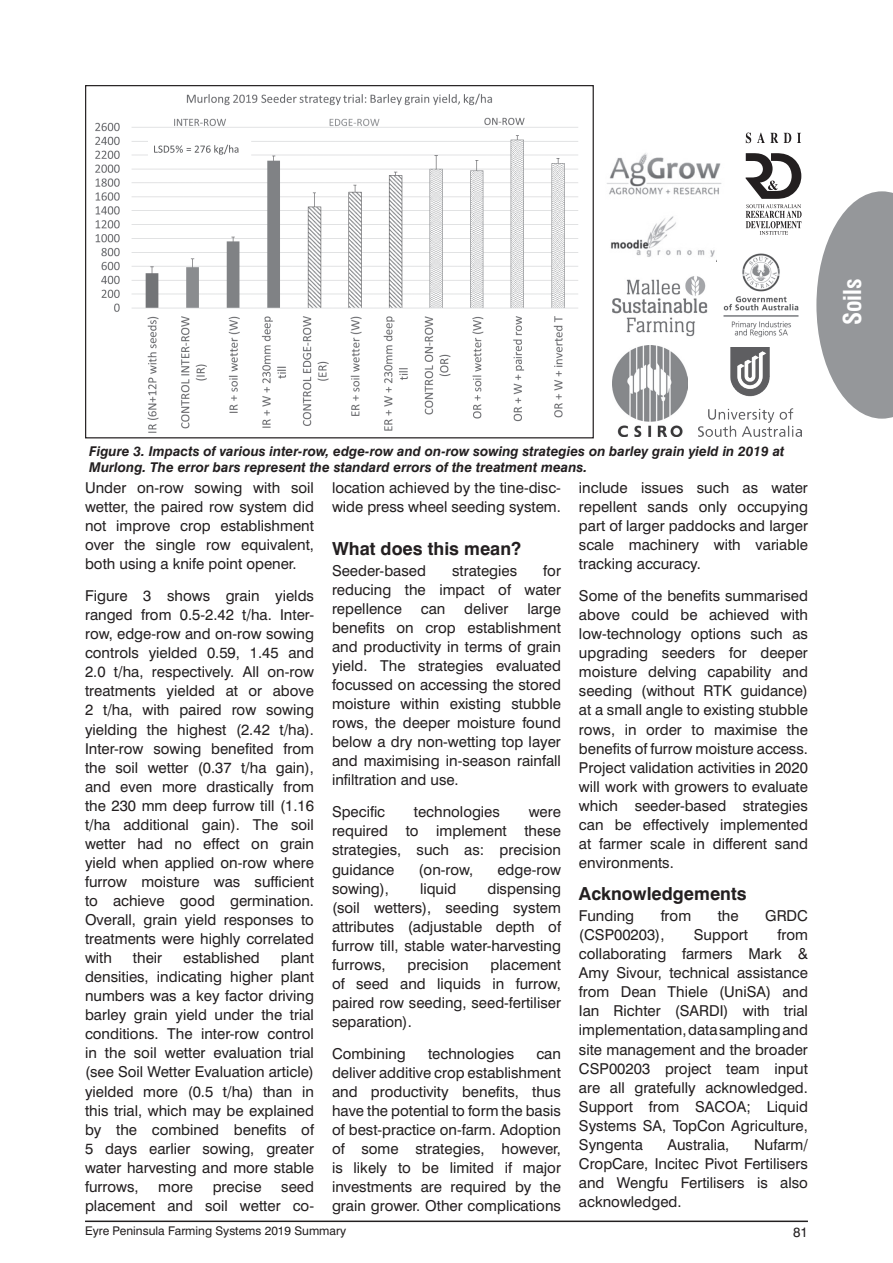
<style>
.page{position:relative;width:893px;height:1263px;background:#fff}
.page>*{position:absolute;margin:0;border:0;box-sizing:border-box;transform-origin:0 0}
.t1{font:700 condensed 24px "Swiss 721 BT";color:#fff}
.t2{font:700 18px "Swiss 721 BT";color:#231f20}
.t3{font:15px/19px "Swiss 721 BT";color:#231f20;text-align:justify}
.t4{font:italic 700 13.5px/16.2px "Swiss 721 BT";color:#231f20}
.t5{font:13.5px "Swiss 721 BT";color:#231f20}
.t6{font:12px "Swiss 721 BT";color:#231f20}
</style>
<div class="page">
<hr style="left:85px;top:1220px;width:723px;height:2px;background:#231f20">
<svg style="left:816px;top:191px;width:77px;height:228px"></svg>
<img style="left:95px;top:93px;width:483px;height:340px">
<img style="left:723px;top:253px;width:76px;height:85px">
<img style="left:612px;top:346px;width:76px;height:90px">
<img style="left:612px;top:276px;width:96px;height:61px">
<img style="left:607px;top:153px;width:115px;height:42px">
<img style="left:698px;top:347px;width:104px;height:89px">
<svg style="left:745px;top:153px;width:57px;height:82px"></svg>
<svg style="left:746px;top:133px;width:5px;height:10px"></svg>
<svg style="left:757px;top:133px;width:21px;height:10px"></svg>
<svg style="left:784px;top:133px;width:7px;height:10px"></svg>
<svg style="left:797px;top:133px;width:4px;height:10px"></svg>
<img style="left:611px;top:216px;width:106px;height:46px">
<p class="t1" style="left:838px;top:325px;width:48px;rotate:-90deg">Soils</p>
<p class="t4" style="left:89px;top:443px;width:697px">Figure 3. Impacts of various inter-row, edge-row and on-row sowing strategies on barley grain yield in 2019 at<br>Murlong. The error bars represent the standard errors of the treatment means.</p>
<p class="t3" style="left:85px;top:478px;width:230px">Under on-row sowing with soil wetter, the paired row system did not improve crop establishment over the single row equivalent, both using a knife point opener.</p>
<p class="t3" style="left:85px;top:586px;width:230px">Figure 3 shows grain yields ranged from 0.5-2.42 t/ha. Inter&shy;row, edge-row and on-row sowing controls yielded 0.59, 1.45 and 2.0 t/ha, respectively. All on-row treatments yielded at or above 2 t/ha, with paired row sowing yielding the highest (2.42 t/ha).<br>Inter-row sowing benefited from the soil wetter (0.37 t/ha gain), and even more drastically from the 230 mm deep furrow till (1.16 t/ha additional gain). The soil wetter had no effect on grain yield when applied on-row where furrow moisture was sufficient to achieve good germination.<br>Overall, grain yield responses to treatments were highly correlated with</p>
<p class="t3" style="left:85px;top:948px;width:230px;text-indent:196px">plant densities, indicating higher plant numbers was a key factor driving barley grain yield under the trial conditions. The inter-row control in the soil wetter evaluation trial (see Soil Wetter Evaluation article) yielded more (0.5 t/ha) than in this trial, which may be explained by the combined benefits of 5 days earlier sowing, greater water harvesting and more stable furrows,</p>
<p class="t3" style="left:133px;top:948px;width:31px">their</p>
<p class="t3" style="left:183px;top:948px;width:78px">established</p>
<p class="t3" style="left:85px;top:1177px;width:230px;text-align:right">seed<br>placement and soil wetter co-</p>
<p class="t3" style="left:158px;top:1177px;width:36px">more</p>
<p class="t3" style="left:213px;top:1177px;width:50px">precise</p>
<p class="t3" style="left:332px;top:478px;width:230px">location achieved by the tine-disc&shy;wide press wheel seeding system.</p>
<p class="t2" style="left:332px;top:537px;width:191px">What does this mean?</p>
<p class="t3" style="left:332px;top:561px;width:95px">Seeder-based</p>
<p class="t3" style="left:452px;top:561px;width:67px">strategies</p>
<p class="t3" style="left:332px;top:561px;width:230px;text-indent:211px">for reducing the impact of water repellence</p>
<p class="t3" style="left:332px;top:599px;width:230px;text-indent:195px">large benefits on crop establishment and productivity in terms of grain yield. The strategies evaluated focussed on accessing the stored moisture within existing stubble rows, the deeper moisture found below a dry non-wetting top layer and maximising in-season rainfall infiltration and use.</p>
<p class="t3" style="left:332px;top:802px;width:55px">Specific</p>
<p class="t3" style="left:414px;top:802px;width:88px">technologies</p>
<p class="t3" style="left:421px;top:599px;width:26px">can</p>
<p class="t3" style="left:464px;top:599px;width:46px">deliver</p>
<p class="t3" style="left:332px;top:802px;width:230px;text-indent:197px">were required to implement these strategies, such as: precision guidance</p>
<p class="t3" style="left:419px;top:859px;width:56px">(on-row,</p>
<p class="t3" style="left:497px;top:859px;width:65px">edge-row</p>
<p class="t3" style="left:332px;top:878px;width:59px">sowing),</p>
<p class="t3" style="left:420px;top:878px;width:38px">liquid</p>
<p class="t3" style="left:332px;top:878px;width:230px;text-indent:155px">dispensing (soil wetters), seeding system attributes (adjustable depth of furrow till, stable water-harvesting furrows,</p>
<p class="t3" style="left:332px;top:955px;width:230px;text-indent:159px">placement of seed and liquids in furrow, paired row seeding, seed-fertiliser separation).</p>
<p class="t3" style="left:332px;top:1044px;width:75px">Combining</p>
<p class="t3" style="left:428px;top:1044px;width:88px">technologies</p>
<p class="t3" style="left:407px;top:955px;width:63px">precision</p>
<p class="t3" style="left:332px;top:1044px;width:230px;text-indent:204px">can deliver additive crop establishment and productivity benefits, thus have the potential to form the basis of best-practice on-farm. Adoption of some strategies, however, is likely to be limited if major investments are required by the grain grower. Other complications</p>
<p class="t3" style="left:579px;top:478px;width:230px">include issues such as water repellent sands only occupying part of larger paddocks and larger scale machinery with variable tracking accuracy.</p>
<p class="t3" style="left:579px;top:586px;width:230px">Some of the benefits summarised above could be achieved with low-technology options such as upgrading seeders for deeper moisture delving capability and seeding (without RTK guidance) at a small angle to existing stubble rows, in order to maximise the benefits of furrow moisture access.<br>Project validation activities in 2020 will work with growers to evaluate which seeder-based strategies can be effectively implemented at farmer scale in different sand environments.</p>
<p class="t2" style="left:579px;top:883px;width:169px">Acknowledgements</p>
<p class="t3" style="left:579px;top:906px;width:57px">Funding</p>
<p class="t3" style="left:661px;top:906px;width:32px">from</p>
<p class="t3" style="left:718px;top:906px;width:22px">the</p>
<p class="t3" style="left:765px;top:906px;width:44px">GRDC</p>
<p class="t3" style="left:579px;top:925px;width:87px">(CSP00203),</p>
<p class="t3" style="left:694px;top:925px;width:55px">Support</p>
<p class="t3" style="left:579px;top:925px;width:230px;text-indent:198px">from collaborating farmers Mark &amp; Amy Sivour, technical assistance from Dean Thiele (UniSA) and Ian Richter (SARDI) with trial implementation, data sampling and site management and the broader CSP00203 project team input are all gratefully acknowledged.<br>Support from SACOA; Liquid Systems SA, TopCon Agriculture, Syngenta</p>
<p class="t3" style="left:579px;top:1135px;width:230px;text-indent:175px">Nufarm/ CropCare, Incitec Pivot Fertilisers and Wengfu Fertilisers is also acknowledged.</p>
<p class="t3" style="left:668px;top:1135px;width:63px">Australia,</p>
<p class="t6" style="left:85px;top:1223px;width:263px">Eyre Peninsula Farming Systems 2019 Summary</p>
<p class="t5" style="left:793px;top:1224px;width:16px">81</p>
</div>
